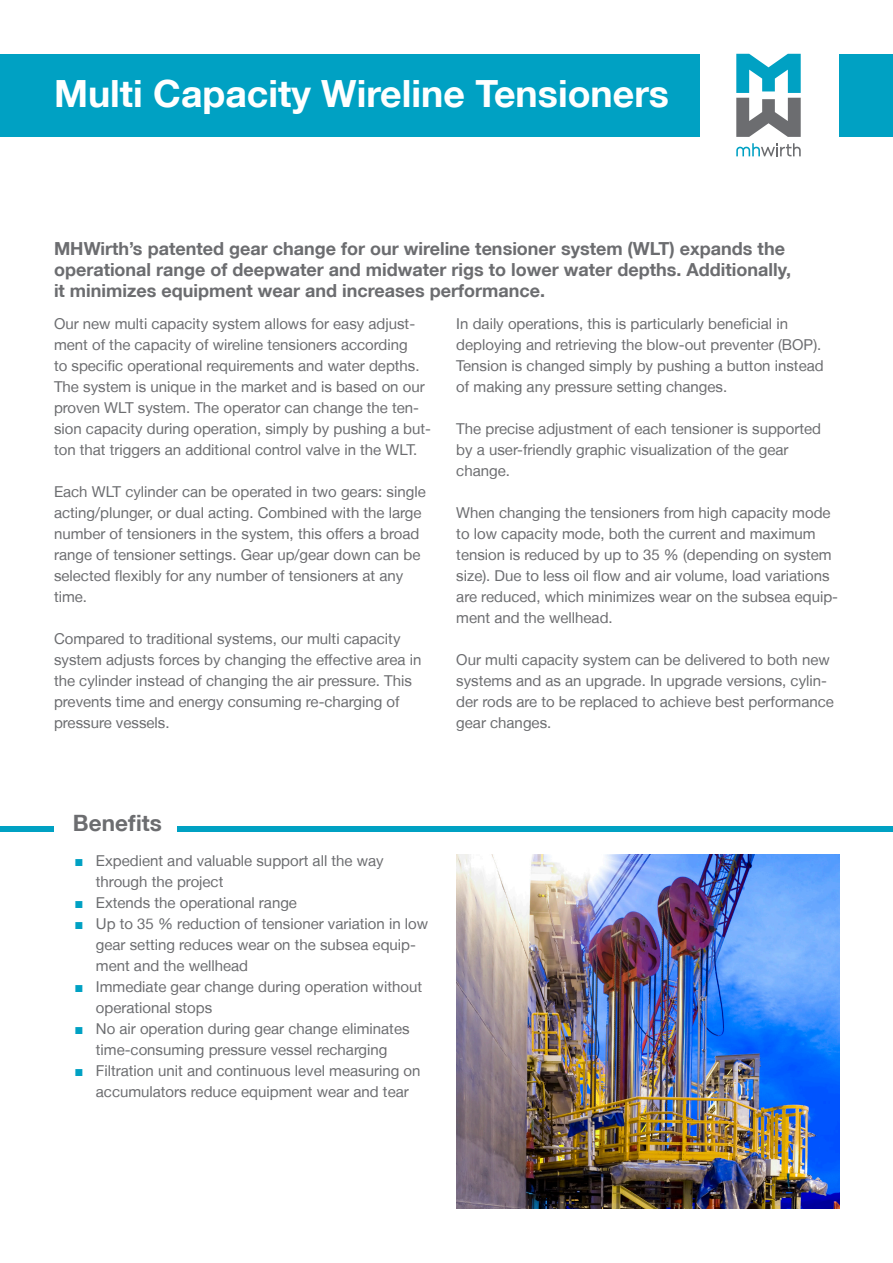
<style>
.page{position:relative;width:893px;height:1263px;background:#fff}
.page>*{position:absolute;margin:0;border:0;box-sizing:border-box;transform-origin:0 0}
.t1{font:700 37.5px "Helvetica Neue LT";color:#fff}
.bullets_tittel{font:700 22.5px "Helvetica Neue LT";color:#6c6d70}
.Ingress{font:700 18px/21px "Helvetica Neue LT";color:#6c6d70}
.t2{font:15px/21px "Helvetica Neue LT";color:#6c6d70}
.s1{font-family:"Arial";color:#00a1c3}
</style>
<div class="page">
<div style="left:0;top:54px;width:893px;height:82px;background:#00a1c3"></div>
<div style="left:700px;top:47px;width:139px;height:95px;background:#fff"></div>
<svg style="left:736px;top:143px;width:65px;height:13px"></svg>
<svg style="left:736px;top:54px;width:65px;height:83px"></svg>
<img style="left:456px;top:855px;width:383px;height:354px">
<div style="left:0;top:826px;width:893px;height:5px;background:#00a1c3"></div>
<div style="left:54px;top:815px;width:123px;height:23px;background:#fff"></div>
<p class="t1" style="left:54px;top:70px;width:617px">Multi Capacity Wireline Tensioners</p>
<p class="Ingress" style="left:54px;top:238px;width:739px">MHWirth’s patented gear change for our wireline tensioner system (WLT) expands the operational range of deepwater and midwater rigs to lower water depths. Additionally, it minimizes equipment wear and increases performance.</p>
<p class="t2" style="left:54px;top:313px;width:379px">Our new multi capacity system allows for easy adjust&shy;ment of the capacity of wireline tensioners according<br>to specific operational requirements and water depths.<br>The system is unique in the market and is based on our proven WLT system. The operator can change the ten&shy;sion capacity during operation, simply by pushing a but&shy;ton that triggers an additional control valve in the WLT.</p>
<p class="t2" style="left:54px;top:481px;width:373px">Each WLT cylinder can be operated in two gears: single acting/plunger, or dual acting. Combined with the large number of tensioners in the system, this offers a broad range of tensioner settings. Gear up/gear down can be selected flexibly for any number of tensioners at any time.</p>
<p class="t2" style="left:54px;top:628px;width:369px">Compared to traditional systems, our multi capacity system adjusts forces by changing the effective area in the cylinder instead of changing the air pressure. This prevents time and energy consuming re-charging of pressure vessels.</p>
<p class="t2" style="left:456px;top:313px;width:369px">In daily operations, this is particularly beneficial in deploying and retrieving the blow-out preventer (BOP).<br>Tension is changed simply by pushing a button instead of making any pressure setting changes.</p>
<p class="t2" style="left:456px;top:418px;width:366px">The precise adjustment of each tensioner is supported by a user-friendly graphic visualization of the gear change.</p>
<p class="t2" style="left:456px;top:502px;width:383px">When changing the tensioners from high capacity mode to low capacity mode, both the current and maximum tension is reduced by up to 35 % (depending on system size). Due to less oil flow and air volume, load variations are reduced, which minimizes wear on the subsea equip&shy;ment and the wellhead.</p>
<p class="t2" style="left:456px;top:649px;width:379px">Our multi capacity system can be delivered to both new systems and as an upgrade. In upgrade versions, cylin&shy;der rods are to be replaced to achieve best performance gear changes.</p>
<p class="bullets_tittel" style="left:73px;top:809px;width:90px">Benefits</p>
<p class="t2" style="left:96px;top:850px;width:289px;text-indent:-21px"><span class="s1">■</span> Expedient and valuable support all the way through the project</p>
<p class="t2" style="left:75px;top:892px;width:224px"><span class="s1">■</span> Extends the operational range</p>
<p class="t2" style="left:96px;top:913px;width:334px;text-indent:-21px"><span class="s1">■</span> Up to 35 % reduction of tensioner variation in low gear setting reduces wear on the subsea equip&shy;ment and the wellhead</p>
<p class="t2" style="left:96px;top:976px;width:328px;text-indent:-21px"><span class="s1">■</span> Immediate gear change during operation without operational stops</p>
<p class="t2" style="left:75px;top:1018px;width:336px;text-align:center"><span class="s1">■</span> No air operation during gear change eliminates time-consuming pressure vessel recharging</p>
<p class="t2" style="left:96px;top:1060px;width:326px;text-indent:-21px"><span class="s1">■</span> Filtration unit and continuous level measuring on accumulators reduce equipment wear and tear</p>
</div>
